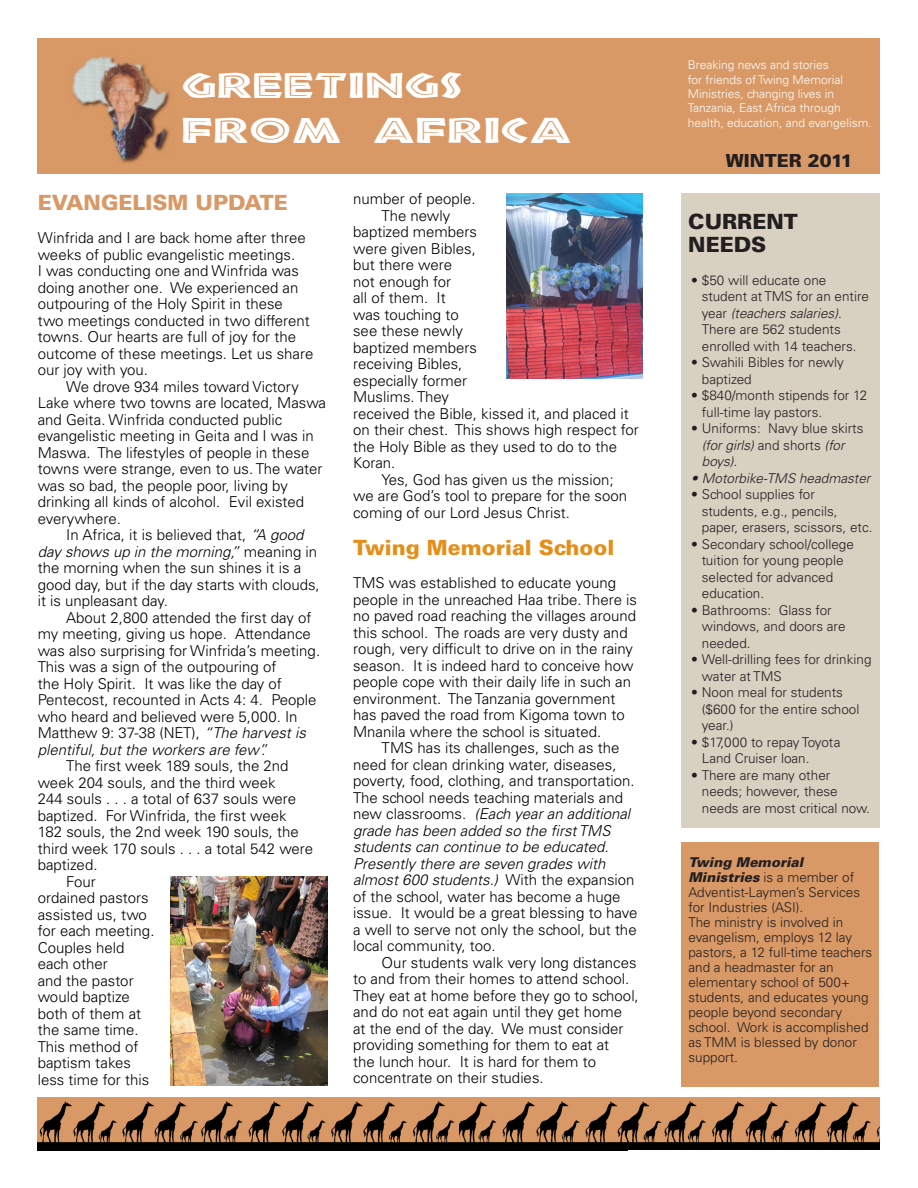
<style>
.page{position:relative;width:918px;height:1188px;background:#fff}
.page>*{position:absolute;margin:0;border:0;box-sizing:border-box;transform-origin:0 0}
.t1{font:33px "African";color:#fff;scale:1.47 1}
.t2{font:900 21px "Univers LT Std";color:#e58e19}
.t3{font:900 21px "Univers LT Std";color:#d89966}
.t4{font:900 21px "Univers LT Std";color:#231f20}
.t5{font:900 18px "Univers LT Std";color:#231f20}
.t6{font:300 15px/16.5px "Univers LT Std";color:#000}
.t7{font:300 13.5px/16.5px "Univers LT Std";color:#231f20}
.t8{font:italic 300 13.5px "Univers LT Std";color:#231f20}
.t9{font:italic 900 13.5px "Univers LT Std";color:#231f20}
.t10{font:300 12px/14.4px "Univers LT Std";color:#fff}
.s1{font-style:italic}
.s2{font-weight:900;font-style:italic}
</style>
<div class="page">
<div style="left:38px;top:38px;width:842px;height:136px;background:#d89966"></div>
<img style="left:69px;top:56px;width:101px;height:107px">
<div style="left:682px;top:194px;width:198px;height:634px;background:#d8d0c0"></div>
<div style="left:682px;top:842px;width:197px;height:245px;background:#d89966"></div>
<img style="left:38px;top:1098px;width:421px;height:52px">
<img style="left:459px;top:1098px;width:420px;height:52px">
<img style="left:170px;top:877px;width:158px;height:209px">
<img style="left:507px;top:194px;width:136px;height:185px">
<p class="t1" style="left:182px;top:72px;width:193px">GREETINGS</p>
<p class="t1" style="left:182px;top:117px;width:267px">FROM AFRICA</p>
<p class="t3" style="left:38px;top:190px;width:251px">EVANGELISM UPDATE</p>
<p class="t6" style="left:38px;top:230px;width:277px">Winfrida and I are back home after three weeks of public evangelistic meetings.<br>I was conducting one and Winfrida was doing another one. We experienced an outpouring of the Holy Spirit in these<br>two meetings conducted in two different towns. Our hearts are full of joy for the outcome of these meetings. Let us share our joy with you.</p>
<p class="t6" style="left:38px;top:378px;width:290px;text-indent:28px">We drove 934 miles toward Victory Lake where two towns are located, Maswa and Geita. Winfrida conducted public evangelistic meeting in Geita and I was in Maswa. The lifestyles of people in these towns were strange, even to us. The water was so bad, the people poor, living by drinking all kinds of alcohol. Evil existed everywhere.</p>
<p class="t6" style="left:38px;top:527px;width:283px;text-indent:28px">In Africa, it is believed that, <span class="s1">“A good day shows up in the morning,”</span> meaning in the morning when the sun shines it is a good day, but if the day starts with clouds, it is unpleasant day.</p>
<p class="t6" style="left:38px;top:609px;width:284px;text-indent:28px">About 2,800 attended the first day of my meeting, giving us hope. Attendance was also surprising for Winfrida’s meeting.<br>This was a sign of the outpouring of<br>the Holy Spirit. It was like the day of Pentecost, recounted in Acts 4: 4. People who heard and believed were 5,000. In Matthew 9: 37-38 (NET), <span class="s1">“The harvest is plentiful, but the workers are few”.</span></p>
<p class="t6" style="left:38px;top:758px;width:277px;text-indent:28px">The first week 189 souls, the 2nd week 204 souls, and the third week<br>244 souls . . . a total of 637 souls were baptized. For Winfrida, the first week<br>182 souls, the 2nd week 190 souls, the third week 170 souls . . . a total 542 were baptized.</p>
<p class="t6" style="left:38px;top:873px;width:118px;text-indent:28px">Four ordained pastors assisted us, two for each meeting.<br>Couples held each other<br>and the pastor would baptize both of them at the same time.<br>This method of baptism takes less time for this</p>
<p class="t6" style="left:353px;top:191px;width:124px">number of people.</p>
<p class="t6" style="left:353px;top:207px;width:287px;text-indent:28px">The newly<br>baptized members<br>were given Bibles,<br>but there were<br>not enough for<br>all of them. It<br>was touching to<br>see these newly<br>baptized members<br>receiving Bibles,<br>especially former<br>Muslims. They<br>received the Bible, kissed it, and placed it on their chest. This shows high respect for the Holy Bible as they used to do to the<br>Koran.</p>
<p class="t6" style="left:353px;top:471px;width:275px;text-indent:28px">Yes, God has given us the mission; we are God’s tool to prepare for the soon coming of our Lord Jesus Christ.</p>
<p class="t2" style="left:353px;top:535px;width:263px">Twing Memorial School</p>
<p class="t6" style="left:353px;top:575px;width:285px">TMS was established to educate young people in the unreached Haa tribe. There is no paved road reaching the villages around this school. The roads are very dusty and rough, very difficult to drive on in the rainy season. It is indeed hard to conceive how people cope with their daily life in such an environment. The Tanzania government has paved the road from Kigoma town to Mnanila where the school is situated.</p>
<p class="t6" style="left:353px;top:740px;width:286px;text-indent:28px">TMS has its challenges, such as the need for clean drinking water, diseases, poverty, food, clothing, and transportation.<br>The school needs teaching materials and new classrooms. <span class="s1">(Each year an additional grade has been added so the first TMS students can continue to be educated.<br>Presently there are seven grades with almost 600 students.)</span> With the expansion of the school, water has become a huge issue. It would be a great blessing to have a well to serve not only the school, but the local community, too.</p>
<p class="t6" style="left:353px;top:954px;width:287px;text-indent:28px">Our students walk very long distances to and from their homes to attend school.<br>They eat at home before they go to school, and do not eat again until they get home<br>at the end of the day. We must consider providing something for them to eat at<br>the lunch hour. It is hard for them to concentrate on their studies.</p>
<p class="t10" style="left:688px;top:58px;width:186px">Breaking news and stories<br>for friends of Twing Memorial<br>Ministries, changing lives in<br>Tanzania, East Africa through health, education, and evangelism.</p>
<p class="t5" style="left:726px;top:149px;width:128px">WINTER 2011</p>
<p class="t4" style="left:688px;top:208px;width:111px">CURRENT</p>
<p class="t4" style="left:688px;top:231px;width:80px">NEEDS</p>
<p class="t7" style="left:702px;top:272px;width:169px;text-indent:-10px">• $50 will educate one student at TMS for an entire year <span class="s1">(teachers salaries)</span>.<br>There are 562 students enrolled with 14 teachers.</p>
<p class="t7" style="left:702px;top:354px;width:144px;text-indent:-10px">• Swahili Bibles for newly baptized</p>
<p class="t7" style="left:702px;top:387px;width:167px;text-indent:-10px">• $840/month stipends for 12 full-time lay pastors.</p>
<p class="t7" style="left:702px;top:420px;width:163px;text-indent:-10px">• Uniforms: Navy blue skirts <span class="s1">(for girls)</span> and shorts <span class="s1">(for boys).</span></p>
<p class="t8" style="left:691px;top:470px;width:181px">• Motorbike-TMS headmaster</p>
<p class="t7" style="left:702px;top:486px;width:172px;text-indent:-10px">• School supplies for students, e.g., pencils, paper, erasers, scissors, etc.</p>
<p class="t7" style="left:702px;top:536px;width:154px;text-indent:-10px">• Secondary school/college tuition for young people selected for advanced education.</p>
<p class="t7" style="left:702px;top:602px;width:145px;text-indent:-10px">• Bathrooms: Glass for windows, and doors are needed.</p>
<p class="t7" style="left:702px;top:651px;width:171px;text-indent:-10px">• Well-drilling fees for drinking water at TMS</p>
<p class="t7" style="left:702px;top:684px;width:159px;text-indent:-10px">• Noon meal for students ($600 for the entire school year.)</p>
<p class="t7" style="left:702px;top:734px;width:140px;text-indent:-10px">• $17,000 to repay Toyota<br>Land Cruiser loan.</p>
<p class="t7" style="left:702px;top:767px;width:170px;text-indent:-10px">• There are many other needs; however, these needs are most critical now.</p>
<p class="t9" style="left:688px;top:854px;width:116px">Twing Memorial</p>
<p class="t7" style="left:688px;top:870px;width:173px;line-height:15px"><span class="s2">Ministries</span> is a member of<br>Adventist-Laymen’s Services for Industries (ASI).</p>
<p class="t7" style="left:688px;top:915px;width:185px;line-height:15px">The ministry is involved in evangelism, employs 12 lay pastors, a 12 full-time teachers and a headmaster for an elementary school of 500+ students, and educates young people beyond secondary school. Work is accomplished as TMM is blessed by donor support.</p>
</div>
